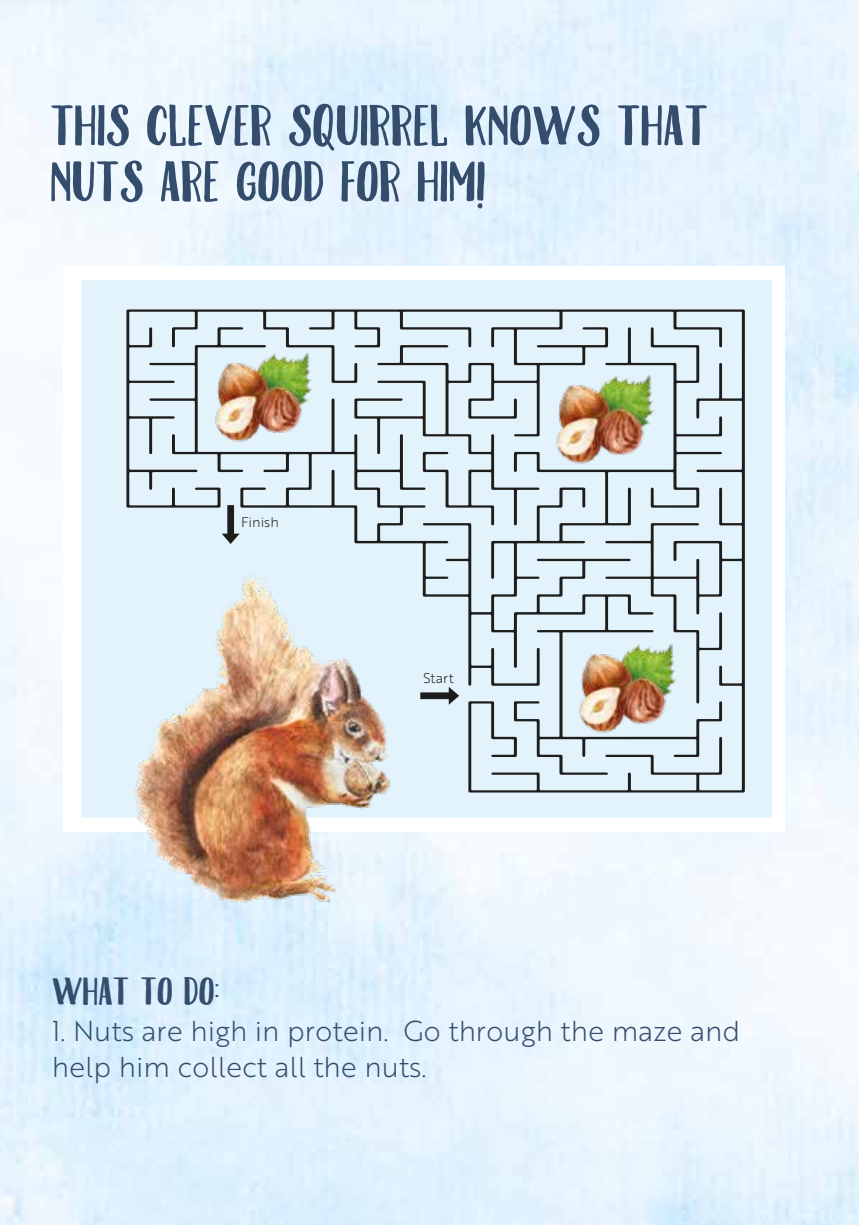
<style>
.page{position:relative;width:859px;height:1225px;background:#fff}
.page>*{position:absolute;margin:0;border:0;box-sizing:border-box;transform-origin:0 0}
.t1{font:52px/56px "Caferus Normal";color:#344d6d}
.t2{font:36px "Caferus Normal";color:#344d6d}
.t3{font:28px/36px "Brother 1816 Light";color:#344d6d}
.t4{font:13.8px "Brother 1816 Light";color:#1d1d1b}
</style>
<div class="page">
<div style="left:81px;top:280px;width:691px;height:537px;background:#e2f3fb"></div>
<svg style="left:126px;top:309px;width:619px;height:483px;background:#c6d4da"></svg>
<svg style="left:149px;top:327px;width:573px;height:448px;background:#c9d8df"></svg>
<img style="left:117px;top:555px;width:292px;height:390px">
<img style="left:568px;top:624px;width:119px;height:119px">
<img style="left:546px;top:356px;width:118px;height:118px">
<img style="left:204px;top:333px;width:119px;height:119px">
<svg style="left:420px;top:687px;width:39px;height:18px"></svg>
<svg style="left:222px;top:505px;width:18px;height:39px"></svg>
<h1 class="t1" style="left:50px;top:101px;width:660px">THIS CLEVER SQUIRREL KNOWS THAT<br>NUTS ARE GOOD FOR HIM!</h1>
<p class="t4" style="left:241px;top:512px;width:39px">Finish</p>
<p class="t4" style="left:423px;top:667px;width:32px">Start</p>
<p class="t2" style="left:52px;top:968px;width:169px">WHAT TO DO:</p>
<p class="t3" style="left:52px;top:1012px;width:690px">1. Nuts are high in protein. Go through the maze and help him collect all the nuts.</p>
</div>
